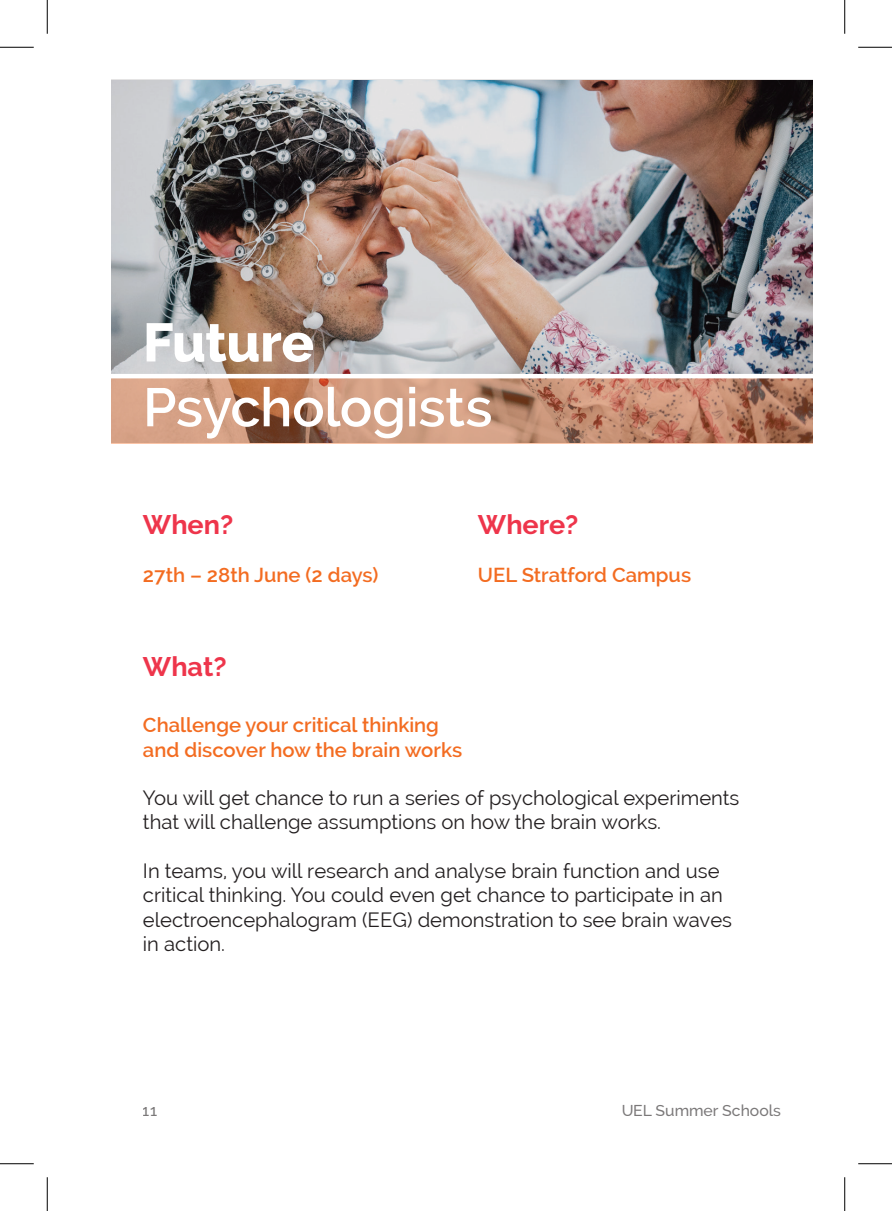
<style>
.page{position:relative;width:892px;height:1211px;background:#fff}
.page>*{position:absolute;margin:0;border:0;box-sizing:border-box;transform-origin:0 0}
.t1{font:600 54px "Raleway";letter-spacing:-.005em;color:#fff}
.t2{font:800 54px "Raleway";letter-spacing:-.01em;color:#fff}
.t3{font:700 27px "Raleway";color:#ee354b}
.t4{font:20.25px/24.3px "Raleway";color:#231f20}
.t5{font:600 20.25px/24.3px "Raleway";color:#f36c21}
.t6{font:500 15.75px "Raleway";color:#231f20}
</style>
<div class="page">
<img style="left:111px;top:79px;width:702px;height:295px">
<svg style="left:111px;top:378px;width:702px;height:65px;background:#c08a6f"></svg>
<hr style="left:0;top:47px;width:34px;height:1px;background:#000">
<hr style="left:858px;top:47px;width:34px;height:1px;background:#000">
<hr style="left:0;top:1163px;width:34px;height:1px;background:#000">
<hr style="left:858px;top:1163px;width:34px;height:1px;background:#000">
<hr style="left:47px;top:0;width:1px;height:34px;background:#000">
<hr style="left:47px;top:1177px;width:1px;height:34px;background:#000">
<hr style="left:844px;top:0;width:1px;height:34px;background:#000">
<hr style="left:844px;top:1177px;width:1px;height:34px;background:#000">
<h1 class="t2" style="left:143px;top:312px;width:173px">Future</h1>
<h1 class="t1" style="left:143px;top:376px;width:351px">Psychologists</h1>
<h2 class="t3" style="left:143px;top:509px;width:92px">When?</h2>
<p class="t5" style="left:143px;top:563px;width:237px">27th – 28th June (2 days)</p>
<h2 class="t3" style="left:143px;top:650px;width:85px">What?</h2>
<h2 class="t3" style="left:478px;top:509px;width:102px">Where?</h2>
<p class="t5" style="left:478px;top:563px;width:215px">UEL Stratford Campus</p>
<p class="t5" style="left:143px;top:713px;width:321px">Challenge your critical thinking and discover how the brain works</p>
<p class="t4" style="left:143px;top:786px;width:598px">You will get chance to run a series of psychological experiments that will challenge assumptions on how the brain works.</p>
<p class="t4" style="left:143px;top:859px;width:591px">In teams, you will research and analyse brain function and use critical thinking. You could even get chance to participate in an electroencephalogram (EEG) demonstration to see brain waves in action.</p>
<p class="t6" style="left:143px;top:1101px;width:16px">11</p>
<p class="t6" style="left:621px;top:1101px;width:161px">UEL Summer Schools</p>
</div>
